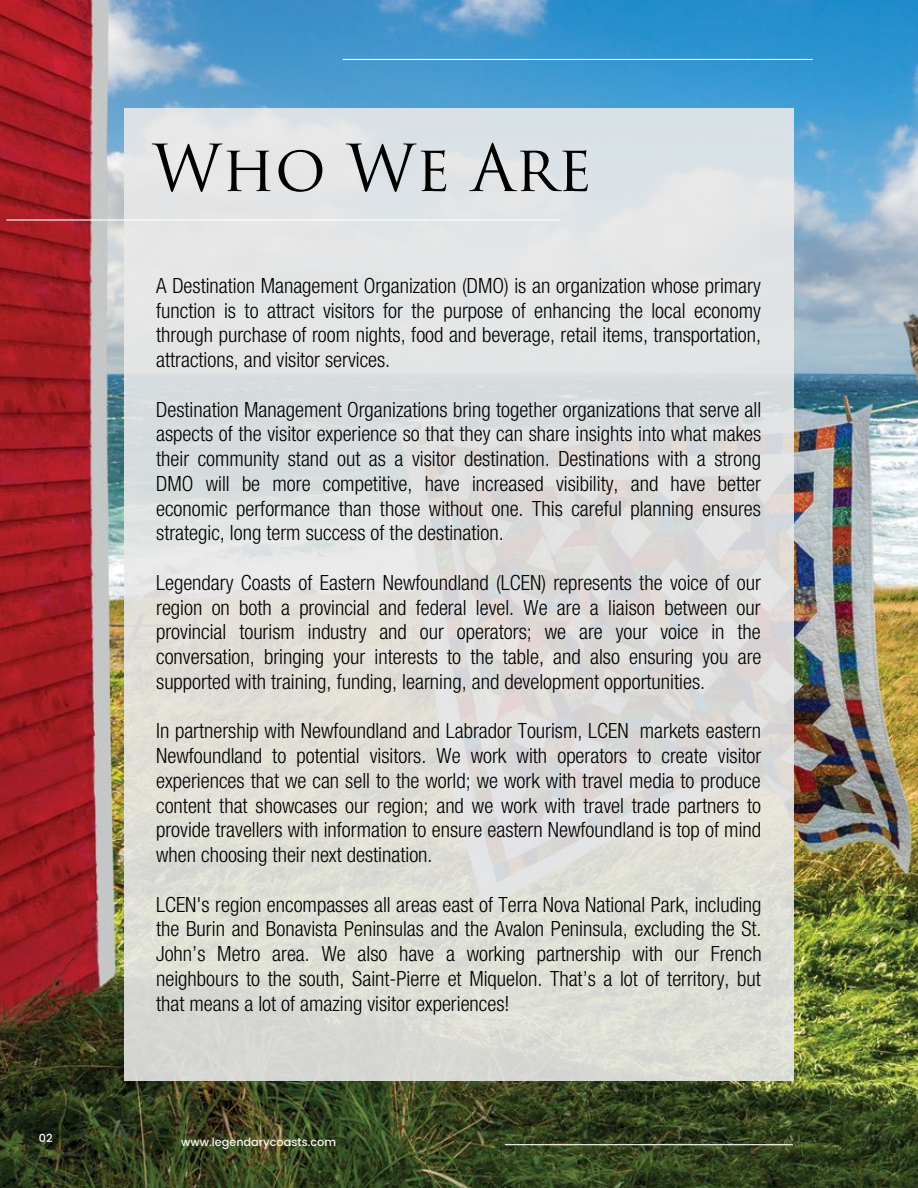
<style>
.page{position:relative;width:918px;height:1188px;background:#fff}
.page>*{position:absolute;margin:0;border:0;box-sizing:border-box;transform-origin:0 0}
.t1{font:63px "Trajan Pro";color:#000}
.t2{font:300 condensed 21px/24.8px "Helvetica Neue LT Pro";color:#000;text-align:justify}
.t3{font:500 11.25px "Poppins";color:#f8f6f1}
.t4{font:500 11.25px "Poppins";color:#fff}
</style>
<div class="page">
<img style="left:0;top:0;width:918px;height:1188px">
<hr style="left:505px;top:1144px;width:288px;height:1px;background:#fff">
<div style="left:124px;top:108px;width:670px;height:972px;background:linear-gradient(to right,#e0e1dd,#dddedd)"></div>
<hr style="left:7px;top:219px;width:552px;height:2px;background:#fff">
<hr style="left:343px;top:59px;width:469px;height:1px;background:#fff">
<p class="t4" style="left:39px;top:1131px;width:15px">02</p>
<h1 class="t1" style="left:152px;top:144px;width:441px">Who We Are</h1>
<p class="t2" style="left:156px;top:276px;width:607px">A Destination Management Organization (DMO) is an organization whose primary function is to attract visitors for the purpose of enhancing the local economy through purchase of room nights, food and beverage, retail items, transportation, attractions, and visitor services.</p>
<p class="t2" style="left:156px;top:400px;width:607px">Destination Management Organizations bring together organizations that serve all aspects of the visitor experience so that they can share insights into what makes their community stand out as a visitor destination. Destinations with a strong DMO will be more competitive, have increased visibility, and have better economic performance than those without one. This careful planning ensures strategic, long term success of the destination.</p>
<p class="t2" style="left:156px;top:573px;width:607px">Legendary Coasts of Eastern Newfoundland (LCEN) represents the voice of our region on both a provincial and federal level. We are a liaison between our provincial tourism industry and our operators; we are your voice in the conversation, bringing your interests to the table, and also ensuring you are supported with training, funding, learning, and development opportunities.</p>
<p class="t2" style="left:156px;top:721px;width:607px">In partnership with Newfoundland and Labrador Tourism, LCEN markets eastern Newfoundland to potential visitors. We work with operators to create visitor experiences that we can sell to the world; we work with travel media to produce content that showcases our region; and we work with travel trade partners to provide travellers with information to ensure eastern Newfoundland is top of mind when choosing their next destination.</p>
<p class="t2" style="left:156px;top:895px;width:607px">LCEN's region encompasses all areas east of Terra Nova National Park, including the Burin and Bonavista Peninsulas and the Avalon Peninsula, excluding the St.<br>John’s Metro area. We also have a working partnership with our French neighbours to the south, Saint-Pierre et Miquelon. That’s a lot of territory, but that means a lot of amazing visitor experiences!</p>
<p class="t3" style="left:181px;top:1136px;width:156px">www.legendarycoasts.com</p>
</div>
